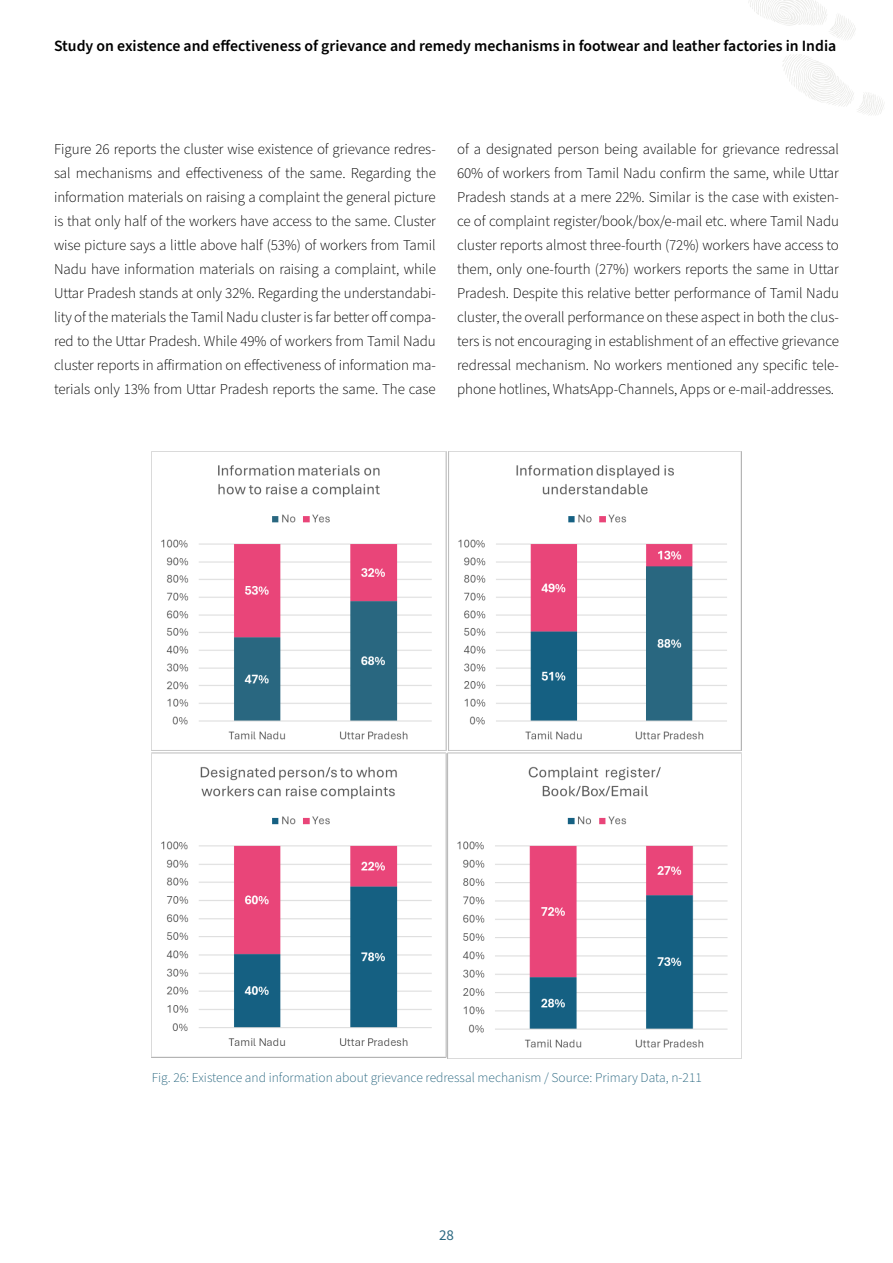
<style>
.page{position:relative;width:893px;height:1263px;background:#fff}
.page>*{position:absolute;margin:0;border:0;box-sizing:border-box;transform-origin:0 0}
.t1{font:600 15.75px "Source Sans Pro";color:#000}
.t2{font:300 15px/24px "Source Sans Pro";letter-spacing:-.005em;color:#000;text-align:justify}
.t3{font:15px "Source Sans Pro";color:#296780}
.t4{font:300 13.5px "Source Sans Pro";color:#296780}
</style>
<div class="page">
<svg style="left:782px;top:54px;width:102px;height:61px"></svg>
<svg style="left:748px;top:0;width:108px;height:40px"></svg>
<img style="left:152px;top:451px;width:589px;height:607px">
<p class="t1" style="left:54px;top:35px;width:784px">Study on existence and effectiveness of grievance and remedy mechanisms in footwear and leather factories in India</p>
<p class="t2" style="left:54px;top:137px;width:383px">Figure 26 reports the cluster wise existence of grievance redres&shy;sal mechanisms and effectiveness of the same. Regarding the information materials on raising a complaint the general picture is that only half of the workers have access to the same. Cluster wise picture says a little above half (53%) of workers from Tamil Nadu have information materials on raising a complaint, while Uttar Pradesh stands at only 32%. Regarding the understandabi&shy;lity of the materials the Tamil Nadu cluster is far better off compa&shy;red to the Uttar Pradesh. While 49% of workers from Tamil Nadu cluster reports in affirmation on effectiveness of information ma&shy;terials only 13% from Uttar Pradesh reports the same. The case</p>
<p class="t2" style="left:457px;top:137px;width:383px">of a designated person being available for grievance redressal 60% of workers from Tamil Nadu confirm the same, while Uttar Pradesh stands at a mere 22%. Similar is the case with existen&shy;ce of complaint register/book/box/e-mail etc. where Tamil Nadu cluster reports almost three-fourth (72%) workers have access to them, only one-fourth (27%) workers reports the same in Uttar Pradesh. Despite this relative better performance of Tamil Nadu cluster, the overall performance on these aspect in both the clus&shy;ters is not encouraging in establishment of an effective grievance redressal mechanism. No workers mentioned any specific tele&shy;phone hotlines, WhatsApp-Channels, Apps or e-mail-addresses.</p>
<p class="t4" style="left:152px;top:1069px;width:552px">Fig. 26: Existence and information about grievance redressal mechanism / Source: Primary Data, n-211</p>
<p class="t3" style="left:439px;top:1225px;width:16px">28</p>
</div>
